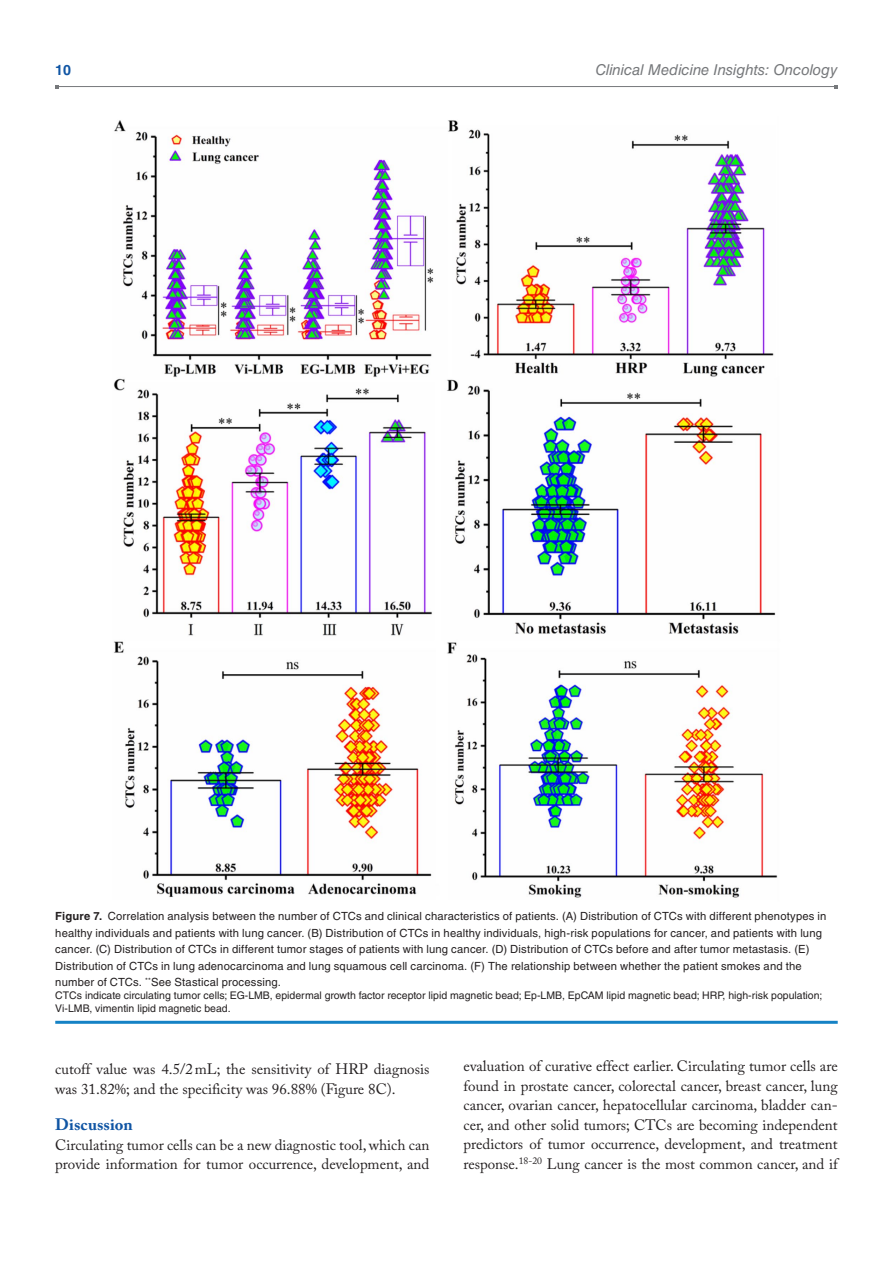
<style>
.page{position:relative;width:893px;height:1263px;background:#fff}
.page>*{position:absolute;margin:0;border:0;box-sizing:border-box;transform-origin:0 0}
.t1{font:700 16.5px "Adobe Caslon Pro";letter-spacing:.005em;color:#1055a4}
.t2{font:15px/19.5px "Adobe Caslon Pro";color:#231f20}
.t3{font:italic 15px "Helvetica LT Std";letter-spacing:-.005em;color:#76787b}
.t4{font:700 14.25px "Helvetica LT Std";color:#1055a4}
.t5{font:11.25px/16.5px "Helvetica LT Std";letter-spacing:.015em;color:#231f20}
.t6{font:10.5px/12.8px "Helvetica LT Std";color:#231f20}
.s1{font-weight:700}
</style>
<div class="page">
<hr style="left:57px;top:86px;width:779px;height:1px;background:#76787b">
<hr style="left:55px;top:1021px;width:783px;height:3px;background:#1582c5">
<img style="left:113px;top:120px;width:665px;height:778px">
<p class="t4" style="left:55px;top:61px;width:17px">10</p>
<h2 class="t3" style="left:595px;top:61px;width:244px">Clinical Medicine Insights: Oncology</h2>
<p class="t5" style="left:55px;top:908px;width:773px"><span class="s1">Figure 7.</span> Correlation analysis between the number of CTCs and clinical characteristics of patients. (A) Distribution of CTCs with different phenotypes in healthy individuals and patients with lung cancer. (B) Distribution of CTCs in healthy individuals, high-risk populations for cancer, and patients with lung cancer. (C) Distribution of CTCs in different tumor stages of patients with lung cancer. (D) Distribution of CTCs before and after tumor metastasis. (E)<br>Distribution of CTCs in lung adenocarcinoma and lung squamous cell carcinoma. (F) The relationship between whether the patient smokes and the number of CTCs. <sup>**</sup>See Stastical processing.</p>
<p class="t6" style="left:55px;top:989px;width:769px">CTCs indicate circulating tumor cells; EG-LMB, epidermal growth factor receptor lipid magnetic bead; Ep-LMB, EpCAM lipid magnetic bead; HRP, high-risk population;<br>Vi-LMB, vimentin lipid magnetic bead.</p>
<h2 class="t2" style="left:55px;top:1059px;width:376px">cutoff value was 4.5/2mL; the sensitivity of HRP diagnosis was 31.82%; and the specificity was 96.88% (Figure 8C).</h2>
<h1 class="t1" style="left:55px;top:1115px;width:79px">Discussion</h1>
<h2 class="t2" style="left:55px;top:1134px;width:376px">Circulating tumor cells can be a new diagnostic tool, which can provide information for tumor occurrence, development, and</h2>
<p class="t2" style="left:463px;top:1056px;width:376px;text-align:justify">evaluation of curative effect earlier. Circulating tumor cells are found in prostate cancer, colorectal cancer, breast cancer, lung cancer, ovarian cancer, hepatocellular carcinoma, bladder can&shy;cer, and other solid tumors; CTCs are becoming independent predictors of tumor occurrence, development, and treatment response.<sup>18-20</sup> Lung cancer is the most common cancer, and if</p>
</div>
